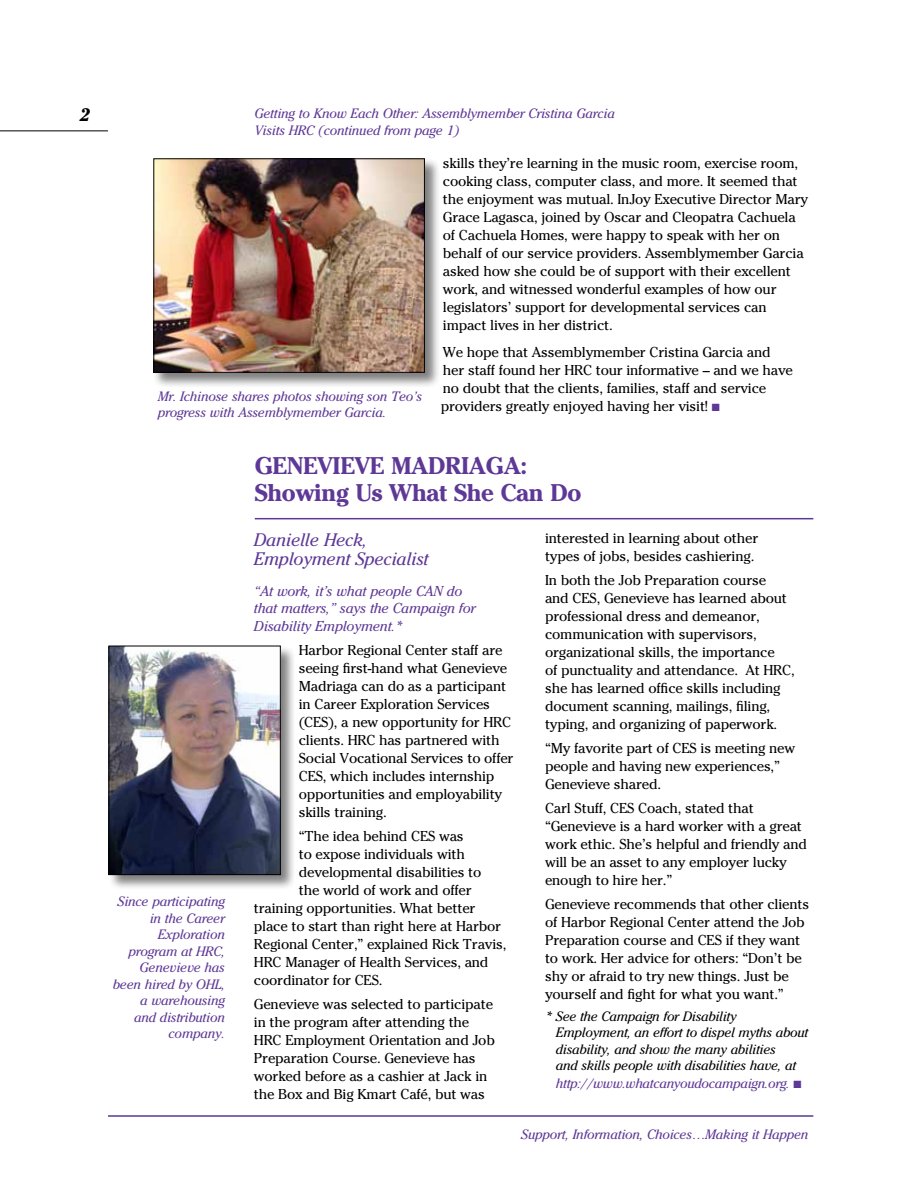
<style>
.page{position:relative;width:918px;height:1188px;background:#fff}
.page>*{position:absolute;margin:0;border:0;box-sizing:border-box;transform-origin:0 0}
.t1{font:700 24px/27px "Cheltenham Std";letter-spacing:-.015em;color:#5e3896}
.t2{font:italic 18px/19.5px "Cheltenham Std";letter-spacing:-.015em;color:#5e3896}
.t3{font:italic 700 18px "Cheltenham Std";color:#000}
.t4{font:14.25px/18px "Cheltenham Std";letter-spacing:-.015em;color:#000}
.t5{font:italic 14.25px/17.5px "Cheltenham Std";letter-spacing:-.015em;color:#5e3896}
.t6{font:italic 13.5px/16.5px "Cheltenham Std";letter-spacing:-.015em;color:#5e3896}
.t7{font:italic 13.5px/16.2px "Cheltenham Std";letter-spacing:-.02em;color:#000}
.s1{color:#5e3896}
</style>
<div class="page">
<hr style="left:0;top:130px;width:108px;height:1px;background:#000">
<hr style="left:108px;top:1115px;width:705px;height:2px;background:#5e3896">
<hr style="left:255px;top:518px;width:558px;height:1px;background:#5e3896">
<div style="left:153px;top:158px;width:287px;height:231px;background:#000;opacity:.5"></div>
<img style="left:155px;top:160px;width:268px;height:211px">
<div style="left:153px;top:158px;width:272px;height:215px;border:1px solid #000"></div>
<div style="left:108px;top:645px;width:189px;height:246px;background:#000;opacity:.5"></div>
<img style="left:110px;top:648px;width:169px;height:225px">
<div style="left:108px;top:646px;width:173px;height:229px;border:1px solid #000"></div>
<p class="t3" style="left:80px;top:105px;width:12px">2</p>
<p class="t6" style="left:254px;top:105px;width:362px">Getting to Know Each Other: Assemblymember Cristina Garcia<br>Visits HRC (continued from page 1)</p>
<p class="t6" style="left:158px;top:388px;width:266px">Mr. Ichinose shares photos showing son Teo’s progress with Assemblymember Garcia.</p>
<p class="t4" style="left:443px;top:154px;width:367px">skills they’re learning in the music room, exercise room, cooking class, computer class, and more. It seemed that the enjoyment was mutual. InJoy Executive Director Mary Grace Lagasca, joined by Oscar and Cleopatra Cachuela of Cachuela Homes, were happy to speak with her on behalf of our service providers. Assemblymember Garcia asked how she could be of support with their excellent work, and witnessed wonderful examples of how our legislators’ support for developmental services can impact lives in her district.</p>
<p class="t4" style="left:441px;top:343px;width:354px">We hope that Assemblymember Cristina Garcia and her staff found her HRC tour informative – and we have no doubt that the clients, families, staff and service providers greatly enjoyed having her visit! <span class="s1">■</span></p>
<p class="t6" style="left:113px;top:893px;width:114px;text-align:right">Since participating in the Career<br>Exploration program at HRC,<br>Genevieve has been hired by OHL, a warehousing<br>and distribution company.</p>
<h1 class="t1" style="left:255px;top:452px;width:328px">GENEVIEVE MADRIAGA:<br>SHOWING US WHAT SHE CAN DO</h1>
<p class="t2" style="left:254px;top:530px;width:176px">Danielle Heck,<br>Employment Specialist</p>
<p class="t5" style="left:254px;top:582px;width:223px">“At work, it’s what people CAN do that matters,” says the Campaign for<br>Disability Employment.*</p>
<p class="t4" style="left:299px;top:641px;width:216px">Harbor Regional Center staff are seeing first-hand what Genevieve<br>Madriaga can do as a participant in Career Exploration Services (CES), a new opportunity for HRC clients. HRC has partnered with<br>Social Vocational Services to offer<br>CES, which includes internship opportunities and employability skills training.</p>
<p class="t4" style="left:299px;top:827px;width:167px">“The idea behind CES was</p>
<p class="t4" style="left:299px;top:845px;width:168px">to expose individuals with</p>
<p class="t4" style="left:299px;top:863px;width:184px">developmental disabilities to</p>
<p class="t4" style="left:299px;top:881px;width:174px">the world of work and offer</p>
<p class="t4" style="left:254px;top:899px;width:223px">training opportunities. What better</p>
<p class="t4" style="left:254px;top:917px;width:249px">place to start than right here at Harbor</p>
<p class="t4" style="left:254px;top:935px;width:254px">Regional Center,” explained Rick Travis,</p>
<p class="t4" style="left:254px;top:953px;width:236px">HRC Manager of Health Services, and</p>
<p class="t4" style="left:254px;top:971px;width:130px">coordinator for CES.</p>
<p class="t4" style="left:254px;top:995px;width:242px">Genevieve was selected to participate in the program after attending the<br>HRC Employment Orientation and Job Preparation Course. Genevieve has worked before as a cashier at Jack in the Box and Big Kmart Café, but was</p>
<p class="t4" style="left:545px;top:529px;width:215px">interested in learning about other types of jobs, besides cashiering.</p>
<p class="t4" style="left:545px;top:571px;width:251px">In both the Job Preparation course<br>and CES, Genevieve has learned about professional dress and demeanor, communication with supervisors, organizational skills, the importance<br>of punctuality and attendance. At HRC , she has learned office skills including document scanning, mailings, filing, typing, and organizing of paperwork.</p>
<p class="t4" style="left:545px;top:739px;width:252px">“My favorite part of CES is meeting new people and having new experiences,”<br>Genevieve shared.</p>
<p class="t4" style="left:545px;top:799px;width:263px">Carl Stuff, CES Coach, stated that “Genevieve is a hard worker with a great work ethic. She’s helpful and friendly and will be an asset to any employer lucky enough to hire her.”</p>
<p class="t4" style="left:545px;top:895px;width:266px">Genevieve recommends that other clients of Harbor Regional Center attend the Job Preparation course and CES if they want to work. Her advice for others: “Don’t be shy or afraid to try new things. Just be yourself and fight for what you want.”</p>
<p class="t7" style="left:556px;top:1008px;width:254px;text-indent:-11px">* See the Campaign for Disability Employment, an effort to dispel myths about disability, and show the many abilities<br>and skills people with disabilities have, at</p>
<p class="t6" style="left:556px;top:1075px;width:247px">http://www.whatcanyoudocampaign.org. ■</p>
<p class="t6" style="left:521px;top:1126px;width:289px">Support, Information, Choices…Making it Happen</p>
</div>
